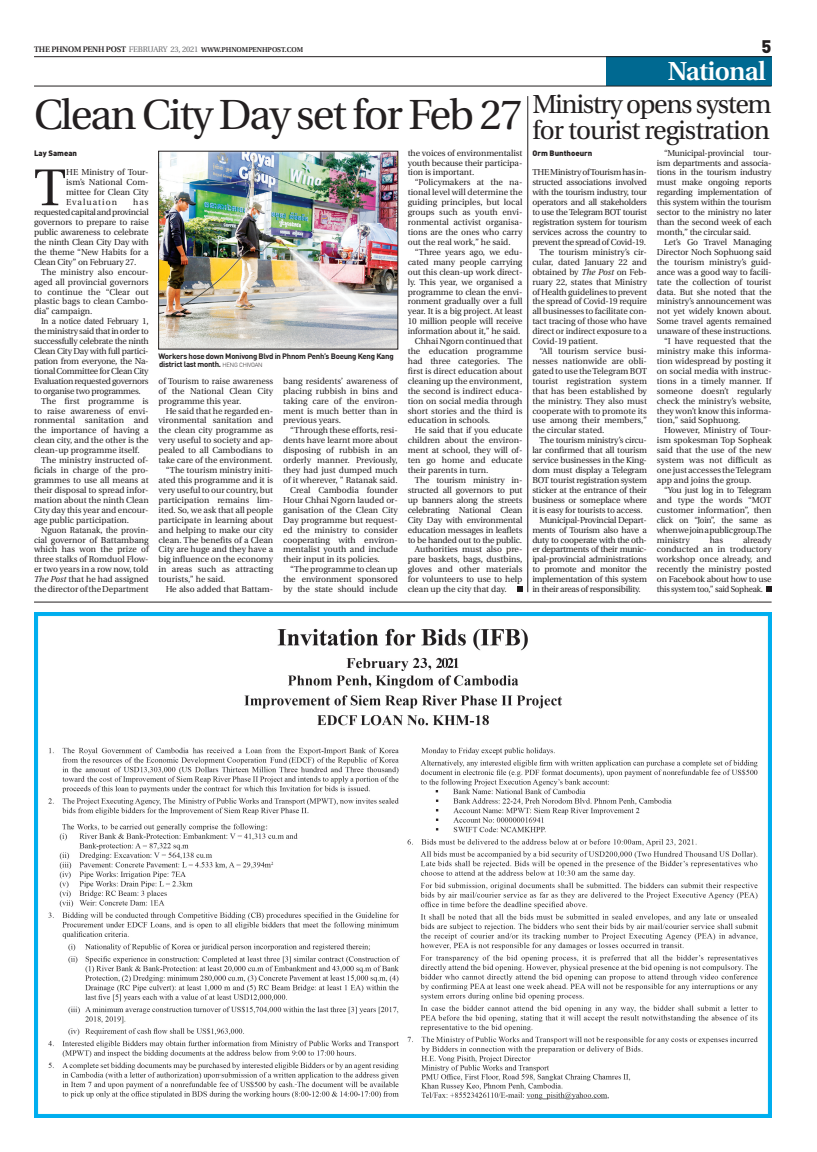
<style>
.page{position:relative;width:817px;height:1152px;background:#fff}
.page>*{position:absolute;margin:0;border:0;box-sizing:border-box;transform-origin:0 0}
.First_Para{font:51.6px "Utopia";color:#231f20}
.Main_Heading{font:42px "Utopia";letter-spacing:-.045em;color:#231f20}
.Heading{font:26px/26px "Utopia";letter-spacing:-.045em;color:#231f20}
.t1{font:600 26px "Utopia";letter-spacing:-.03em;color:#fff}
.t2{font:900 18px "DIN";color:#231f20}
.Body_Text{font:8.6px/9.9px "Utopia";color:#231f20;text-align:justify}
.First_Para-2{font:8.6px/9.9px "Utopia";letter-spacing:-.02em;color:#231f20;text-align:justify}
.Body_Text-2{font:8.6px/9.9px "Utopia";color:#231f20;text-align:justify;scale:.96 1}
.Body_Text-3{font:8.6px/9.9px "Utopia";color:#231f20;text-align:justify;scale:.94 1}
.Photo_Caption{font:700 7.8px/7.8px "DIN";letter-spacing:-.035em;color:#231f20}
.Byline{font:900 7.8px "DIN";color:#231f20}
.t3{font:600 7px "Utopia";color:#231f20}
.s1{font-size:8px}
.s2{font-weight:400;font-size:8px;color:#6c6d70}
.s3{font-style:italic}
.s4{font-weight:300;font-size:6px}
</style>
<div class="page">
<div style="left:606px;top:56px;width:165px;height:30px;background:#006991"></div>
<hr style="left:34px;top:86px;width:737px;height:1px;background:#231f20">
<hr style="left:34px;top:56px;width:737px;height:1px;background:#231f20">
<img style="left:34px;top:612px;width:737px;height:506px">
<hr style="left:34px;top:602px;width:737px;height:1px;background:#231f20">
<img style="left:160px;top:153px;width:236px;height:194px">
<div style="left:158px;top:151px;width:240px;height:198px;border:1px solid #231f20"></div>
<svg style="left:517px;top:586px;width:5px;height:6px"></svg>
<svg style="left:766px;top:586px;width:5px;height:6px"></svg>
<hr style="left:527px;top:96px;width:1px;height:496px;background:#231f20">
<p class="t3" style="left:34px;top:46px;width:194px"><span class="s1">THE PHNOM PENH POST</span> <span class="s2">february 23, 2021</span> WWW.PHNOMPENHPOST</p>
<p class="t3" style="left:285px;top:46px;width:14px">.COM</p>
<p class="t2" style="left:761px;top:35px;width:12px">5</p>
<p class="Main_Heading" style="left:34px;top:91px;width:490px">Clean City Day set for Feb 27</p>
<p class="Byline" style="left:34px;top:148px;width:45px">Lay Samean</p>
<p class="First_Para" style="left:34px;top:159px;width:34px">T</p>
<p class="First_Para-2" style="left:66px;top:168px;width:84px">HE Ministry of Tour&shy;ism’s National Com&shy;mittee for Clean City Evaluation</p>
<p class="Body_Text" style="left:407px;top:148px;width:116px">the voices of environmentalist youth because their participa&shy;tion is important.</p>
<p class="Body_Text" style="left:407px;top:178px;width:116px;text-indent:7px">“Policymakers at the na&shy;tional level will determine the guiding principles, but local groups such as youth envi&shy;ronmental activist organisa&shy;tions are the ones who carry out the real work,” he said.</p>
<p class="Body_Text" style="left:407px;top:247px;width:116px;text-indent:7px">“Three years ago, we edu&shy;cated many people carrying out this clean-up work direct&shy;ly. This year, we organised a programme to clean the envi&shy;ronment gradually over a full year. It is a big project. At least 10 million people will receive information about it,” he said.</p>
<p class="Body_Text" style="left:407px;top:336px;width:116px;text-indent:7px">Chhai Ngorn continued that the education programme had three categories. The first is direct education about cleaning up the environment, the second is indirect educa&shy;tion on social media through short stories and the third is education in schools.</p>
<p class="Body_Text" style="left:407px;top:426px;width:116px;text-indent:7px">He said that if you educate children about the environ&shy;ment at school, they will of&shy;ten go home and educate their parents in turn.</p>
<p class="Body_Text" style="left:407px;top:475px;width:116px;text-indent:7px">The tourism ministry in&shy;structed all governors to put up banners along the streets celebrating National Clean City Day with environmental education messages in leaflets to be handed out to the public.</p>
<p class="Body_Text" style="left:407px;top:545px;width:116px;text-indent:7px">Authorities must also pre&shy;pare baskets, bags, dustbins, gloves and other materials for volunteers to use to help clean up the city that day.</p>
<p class="First_Para-2" style="left:34px;top:198px;width:116px;text-indent:99px">has requested capital and provincial governors to prepare to raise public awareness to celebrate the ninth Clean City Day with the theme “New Habits for a Clean City” on February 27.</p>
<p class="Body_Text" style="left:34px;top:267px;width:116px;text-indent:7px">The ministry also encour&shy;aged all provincial governors to continue the “Clear out plastic bags to clean Cambo&shy;dia” campaign.</p>
<p class="Body_Text-3" style="left:34px;top:317px;width:124px;text-indent:7px">In a notice dated February 1, the ministry said that in order to successfully celebrate the ninth Clean City Day with full partici&shy;pation from everyone, the Na&shy;tional Committee for Clean City Evaluation requested governors to organise two programmes.</p>
<p class="Body_Text" style="left:34px;top:396px;width:116px;text-indent:7px">The first programme is to raise awareness of envi&shy;ronmental sanitation and the importance of having a clean city, and the other is the clean-up programme itself.</p>
<p class="Body_Text" style="left:34px;top:455px;width:116px;text-indent:7px">The ministry instructed of&shy;ficials in charge of the pro&shy;grammes to use all means at their disposal to spread infor&shy;mation about the ninth Clean City day this year and encour&shy;age public participation.</p>
<p class="Body_Text-2" style="left:34px;top:525px;width:121px;text-indent:7px">Nguon Ratanak, the provin&shy;cial governor of Battambang which has won the prize of three stalks of Romduol Flow&shy;er two years in a row now, told <span class="s3">The Post</span> that he had assigned the director of the Department</p>
<p class="Photo_Caption" style="left:158px;top:352px;width:236px">Workers hose down Monivong Blvd in Phnom Penh’s Boeung Keng Kang district last month. <span class="s4">HENG CHIVOAN</span></p>
<p class="Body_Text" style="left:283px;top:376px;width:117px">bang residents’ awareness of placing rubbish in bins and taking care of the environ&shy;ment is much better than in previous years.</p>
<p class="Body_Text" style="left:283px;top:426px;width:116px;text-indent:7px">“Through these efforts, resi&shy;dents have learnt more about disposing of rubbish in an orderly manner. Previously, they had just dumped much of it wherever, ” Ratanak said.</p>
<p class="Body_Text" style="left:283px;top:485px;width:116px;text-indent:7px">Creal Cambodia founder Hour Chhai Ngorn lauded or&shy;ganisation of the Clean City Day programme but request&shy;ed the ministry to consider cooperating with environ&shy;mentalist youth and include their input in its policies.</p>
<p class="Body_Text" style="left:283px;top:565px;width:116px;text-indent:7px">“The programme to clean up the environment sponsored by the state should include</p>
<p class="Body_Text-2" style="left:159px;top:376px;width:121px">of Tourism to raise awareness of the National Clean City programme this year.</p>
<p class="Body_Text" style="left:159px;top:406px;width:116px;text-indent:7px">He said that he regarded en&shy;vironmental sanitation and the clean city programme as very useful to society and ap&shy;pealed to all Cambodians to take care of the environment.</p>
<p class="Body_Text" style="left:159px;top:465px;width:116px;text-indent:7px">“The tourism ministry initi&shy;ated this programme and it is very useful to our country, but participation remains lim&shy;ited. So, we ask that all people participate in learning about and helping to make our city clean. The benefits of a Clean City are huge and they have a big influence on the economy in areas such as attracting tourists,” he said.</p>
<p class="Body_Text" style="left:166px;top:584px;width:109px">He also added that Battam-</p>
<p class="t1" style="left:667px;top:56px;width:100px">NATIONAL</p>
<p class="Heading" style="left:532px;top:91px;width:240px">Ministry opens system for tourist registration</p>
<p class="Byline" style="left:532px;top:148px;width:62px">Orm Bunthoeurn</p>
<p class="First_Para-2" style="left:532px;top:168px;width:116px">THE Ministry of Tourism has in&shy;structed associations involved with the tourism industry, tour operators and all stakeholders to use the Telegram BOT tourist registration system for tourism services across the country to prevent the spread of Covid-19.</p>
<p class="Body_Text" style="left:532px;top:247px;width:116px;text-indent:7px">The tourism ministry’s cir&shy;cular, dated January 22 and obtained by <span class="s3">The Post</span> on Feb&shy;ruary 22, states that Ministry of Health guidelines to prevent the spread of Covid-19 require all businesses to facilitate con&shy;tact tracing of those who have direct or indirect exposure to a Covid-19 patient.</p>
<p class="Body_Text" style="left:532px;top:346px;width:116px;text-indent:7px">“All tourism service busi&shy;nesses nationwide are obli&shy;gated to use the Telegram BOT tourist registration system that has been established by the ministry. They also must cooperate with to promote its use among their members,” the circular stated.</p>
<p class="Body_Text" style="left:532px;top:436px;width:116px;text-indent:7px">The tourism ministry’s circu&shy;lar confirmed that all tourism service businesses in the King&shy;dom must display a Telegram BOT tourist registration system sticker at the entrance of their business or someplace where it is easy for tourists to access.</p>
<p class="Body_Text" style="left:532px;top:515px;width:116px;text-indent:7px">Municipal-Provincial Depart&shy;ments of Tourism also have a duty to cooperate with the oth&shy;er departments of their munic&shy;ipal-provincial administrations to promote and monitor the implementation of this system in their areas of responsibility.</p>
<p class="Body_Text" style="left:656px;top:148px;width:117px;text-indent:7px">“Municipal-provincial tour&shy;ism departments and associa&shy;tions in the tourism industry must make ongoing reports regarding implementation of this system within the tourism sector to the ministry no later than the second week of each month,” the circular said.</p>
<p class="Body_Text" style="left:656px;top:237px;width:116px;text-indent:7px">Let’s Go Travel Managing Director Noch Sophuong said the tourism ministry’s guid&shy;ance was a good way to facili&shy;tate the collection of tourist data. But she noted that the ministry’s announcement was not yet widely known about.<br>Some travel agents remained unaware of these instructions.</p>
<p class="Body_Text" style="left:656px;top:336px;width:117px;text-indent:7px">“I have requested that the ministry make this informa&shy;tion widespread by posting it on social media with instruc&shy;tions in a timely manner. If someone doesn’t regularly check the ministry’s website, they won’t know this informa&shy;tion,” said Sophuong.</p>
<p class="Body_Text" style="left:656px;top:426px;width:116px;text-indent:7px">However, Ministry of Tour&shy;ism spokesman Top Sopheak said that the use of the new system was not difficult as one just accesses the Telegram app and joins the group.</p>
<p class="Body_Text" style="left:656px;top:485px;width:116px;text-indent:7px">“You just log in to Telegram and type the words “MOT customer information”, then click on “Join”, the same as when we join a public group.The ministry</p>
<p class="Body_Text" style="left:656px;top:535px;width:116px;text-indent:86px">already conducted an in troductory workshop once already, and recently the ministry posted on Facebook about how to use this system too,” said Sopheak.</p>
<p class="Body_Text" style="left:709px;top:535px;width:15px">has</p>
</div>
